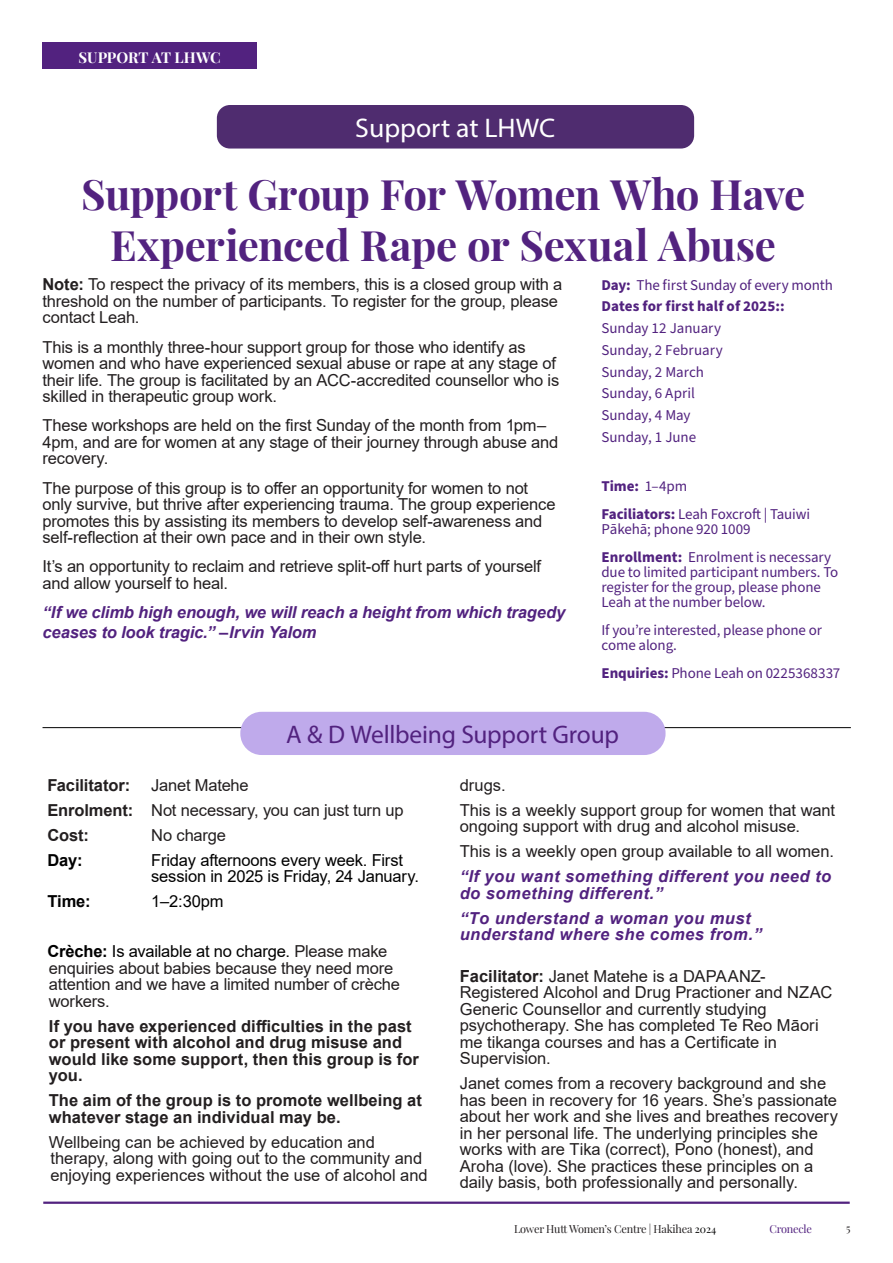
<style>
.page{position:relative;width:893px;height:1263px;background:#fff}
.page>*{position:absolute;margin:0;border:0;box-sizing:border-box;transform-origin:0 0}
.Heading_option_4{font:700 42px "Playfair Display";letter-spacing:-.01em;color:#52227f}
.t1{font:27px "Myriad Pro";color:#fff}
.Heading_option_4-2{font:25.5px "Myriad Pro";letter-spacing:-.01em;color:#52227f}
.body_text{font:16.5px/16.5px "Arial";letter-spacing:-.01em;color:#231f20}
.Body_copy{font:16.5px/16.5px "Arial";color:#231f20}
.Body_copy-2{font:700 16.5px/16.5px "Arial";letter-spacing:.005em;color:#231f20}
.body_text-2{font:italic 700 16.5px/16.5px "Arial";letter-spacing:.03em;color:#52227f}
.body_text-3{font:italic 700 16.5px/19.5px "Arial";letter-spacing:-.01em;color:#52227f}
.body_text-4{font:16.5px/16.5px "Arial";letter-spacing:-.01em;color:#000}
.body_text-5{font:700 16.5px "Arial";letter-spacing:-.01em;color:#231f20}
.body_text-6{font:700 16.5px "Arial";letter-spacing:-.01em;color:#000}
.body_text-7{font:15px/15px "Source Sans Pro";letter-spacing:-.005em;color:#52227f}
.body_text-8{font:700 15px "Source Sans Pro";letter-spacing:.005em;color:#52227f}
.body_text-9{font:700 15px "Playfair Display";letter-spacing:-.01em;color:#fff}
.t2{font:10.95px "Playfair Display";letter-spacing:-.02em;color:#231f20}
.t3{font:10.95px "Playfair Display";letter-spacing:-.02em;color:#52227f}
.t4{font:10.5px "Playfair Display";color:#231f20}
.s1{font-weight:700}
.s2{font-weight:400}
.s3{font-weight:700;color:#000}
.s4{color:#000}
.s5{font-weight:700;font-size:16.65px}
.s6{font-size:10.5px;color:#000}
</style>
<div class="page">
<hr style="left:43px;top:1201px;width:807px;height:3px;background:#52227f">
<div style="left:209px;top:97px;width:493px;height:60px;background:#4f2c6f;border-radius:21px"></div>
<div style="left:200px;top:88px;width:511px;height:77px;border:16px solid #fff;border-radius:21px"></div>
<hr style="left:43px;top:727px;width:808px;height:1px;background:#000">
<div style="left:43px;top:43px;width:214px;height:26px;background:#52227f"></div>
<div style="left:240px;top:712px;width:426px;height:43px;background:#bfaaeb;border-radius:21px"></div>
<p class="body_text-9" style="left:78px;top:45px;width:144px">SUPPORT AT LHWC</p>
<p class="t1" style="left:355px;top:111px;width:202px">Support at LHWC</p>
<p class="Heading_option_4" style="left:81px;top:162px;width:725px">Support Group For Women Who Have</p>
<p class="Heading_option_4" style="left:110px;top:212px;width:667px">Experienced Rape or Sexual Abuse</p>
<p class="body_text-7" style="left:601px;top:278px;width:233px"><span class="s1">Day:</span> The first Sunday of every month</p>
<p class="body_text-8" style="left:601px;top:296px;width:185px">Dates for first half of 2025::</p>
<p class="body_text-7" style="left:601px;top:321px;width:121px">Sunday 12 January</p>
<p class="body_text-7" style="left:601px;top:343px;width:123px">Sunday, 2 February</p>
<p class="body_text-7" style="left:601px;top:365px;width:104px">Sunday, 2 March</p>
<p class="body_text-7" style="left:601px;top:386px;width:95px">Sunday, 6 April</p>
<p class="body_text-7" style="left:601px;top:408px;width:91px">Sunday, 4 May</p>
<p class="body_text-7" style="left:601px;top:430px;width:96px">Sunday, 1 June</p>
<p class="body_text-8" style="left:601px;top:476px;width:87px">Time: <span class="s2">1–4pm</span></p>
<p class="body_text-7" style="left:601px;top:507px;width:210px"><span class="s1">Faciliators:</span> Leah Foxcroft | Tauiwi<br>Pākehā; phone 920 1009</p>
<p class="body_text-7" style="left:601px;top:550px;width:238px"><span class="s1">Enrollment:</span> Enrolment is necessary due to limited participant numbers. To register for the group, please phone Leah at the number below.</p>
<p class="body_text-7" style="left:601px;top:623px;width:222px">If you’re interested, please phone or come along.</p>
<p class="body_text-7" style="left:601px;top:665px;width:240px"><span class="s1">Enquiries:</span> Phone Leah on 0225368337</p>
<p class="body_text" style="left:43px;top:276px;width:521px"><span class="s1">Note:</span> To respect the privacy of its members, this is a closed group with a threshold on the number of participants. To register for the group, please contact Leah.</p>
<p class="body_text" style="left:43px;top:338px;width:518px">This is a monthly three-hour support group for those who identify as women and who have experienced sexual abuse or rape at any stage of their life. The group is facilitated by an ACC-accredited counsellor who is skilled in therapeutic group work.</p>
<p class="body_text" style="left:43px;top:417px;width:517px">These workshops are held on the first Sunday of the month from 1pm–<br>4pm, and are for women at any stage of their journey through abuse and recovery.</p>
<p class="body_text" style="left:43px;top:479px;width:514px">The purpose of this group is to offer an opportunity for women to not only survive, but thrive after experiencing trauma. The group experience promotes this by assisting its members to develop self-awareness and self-reflection at their own pace and in their own style.</p>
<p class="body_text" style="left:43px;top:558px;width:500px">It’s an opportunity to reclaim and retrieve split-off hurt parts of yourself and allow yourself to heal.</p>
<p class="body_text-3" style="left:43px;top:603px;width:524px">“If we climb high enough, we will reach a height from which tragedy ceases to look tragic.” –Irvin Yalom</p>
<p class="Heading_option_4-2" style="left:286px;top:719px;width:334px">A &amp; D Wellbeing Support Group</p>
<p class="body_text-5" style="left:47px;top:773px;width:84px">Facilitator:</p>
<p class="body_text" style="left:151px;top:776px;width:99px">Janet Matehe</p>
<p class="body_text" style="left:47px;top:801px;width:358px"><span class="s1">Enrolment:</span> Not necessary, you can just turn up</p>
<p class="body_text-5" style="left:47px;top:823px;width:43px">Cost:</p>
<p class="body_text" style="left:151px;top:826px;width:76px">No charge</p>
<p class="body_text-6" style="left:47px;top:848px;width:37px">Day:</p>
<p class="body_text-4" style="left:151px;top:851px;width:269px">Friday afternoons every week. First session in 2025 is Friday, 24 January.</p>
<p class="body_text-6" style="left:47px;top:890px;width:45px">Time:</p>
<p class="body_text-4" style="left:151px;top:893px;width:74px">1–2:30pm</p>
<p class="body_text" style="left:47px;top:943px;width:354px"><span class="s3">Crèche:</span> <span class="s4">Is available at no charge.</span> Please make enquiries about babies because they need more attention and we have a limited number of crèche workers.</p>
<p class="Body_copy-2" style="left:49px;top:1018px;width:372px">If you have experienced difficulties in the past or present with alcohol and drug misuse and would like some support, then this group is for you.</p>
<p class="Body_copy-2" style="left:49px;top:1092px;width:375px">The aim of the group is to promote wellbeing at whatever stage an individual may be.</p>
<p class="Body_copy" style="left:49px;top:1133px;width:380px">Wellbeing can be achieved by education and therapy, along with going out to the community and enjoying experiences without the use of alcohol and</p>
<p class="Body_copy" style="left:460px;top:776px;width:47px">drugs.</p>
<p class="Body_copy" style="left:460px;top:801px;width:377px">This is a weekly support group for women that want ongoing support with drug and alcohol misuse.</p>
<p class="Body_copy" style="left:460px;top:843px;width:376px">This is a weekly open group available to all women.</p>
<p class="body_text-2" style="left:460px;top:869px;width:373px">“If you want something different you need to do something different.”</p>
<p class="body_text-2" style="left:460px;top:910px;width:303px">“To understand a woman you must understand where she comes from.”</p>
<p class="Body_copy" style="left:460px;top:967px;width:374px"><span class="s5">Facilitator:</span> Janet Matehe is a DAPAANZ-Registered Alcohol and Drug Practioner and NZAC Generic Counsellor and currently studying psychotherapy. She has completed Te Reo Māori me tikanga courses and has a Certificate in Supervision.</p>
<p class="Body_copy" style="left:460px;top:1075px;width:380px">Janet comes from a recovery background and she has been in recovery for 16 years. She’s passionate about her work and she lives and breathes recovery in her personal life. The underlying principles she works with are Tika (correct), Pono (honest), and Aroha (love). She practices these principles on a daily basis, both professionally and personally.</p>
<p class="t2" style="left:514px;top:1220px;width:204px">Lower Hutt Women’s Centre | Hakihea <span class="s6">2024</span></p>
<p class="t3" style="left:769px;top:1220px;width:44px">Cronecle</p>
<p class="t4" style="left:846px;top:1220px;width:6px">5</p>
</div>
